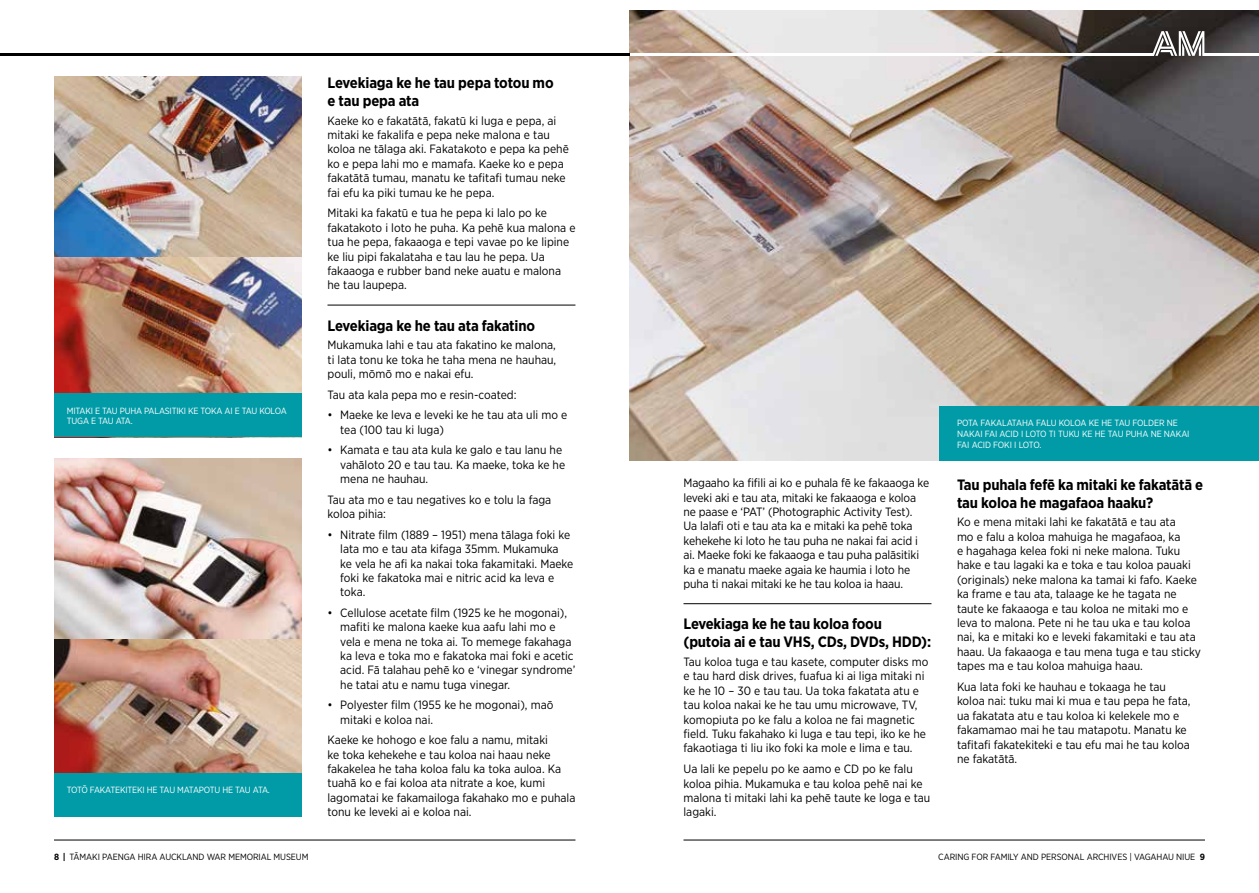
<style>
.page{position:relative;width:1259px;height:893px;background:#fff}
.page>*{position:absolute;margin:0;border:0;box-sizing:border-box;transform-origin:0 0}
.t1{font:700 15px/18px "Gotham Narrow";letter-spacing:-.01em;color:#000}
.t2{font:12px/14.4px "Gotham Narrow";color:#000}
.t3{font:9px/10.8px "Gotham Narrow";letter-spacing:-.02em;color:#fff}
.t4{font:9px "Gotham Narrow";letter-spacing:-.01em;color:#000}
.s1{font-weight:700}
</style>
<div class="page">
<hr style="left:327px;top:305px;width:248px;height:1px;background:#000">
<hr style="left:683px;top:603px;width:248px;height:1px;background:#000">
<img style="left:629px;top:11px;width:630px;height:450px">
<img style="left:54px;top:459px;width:248px;height:314px">
<img style="left:54px;top:77px;width:248px;height:317px">
<div style="left:54px;top:394px;width:248px;height:43px;background:#009ba7"></div>
<div style="left:54px;top:773px;width:248px;height:43px;background:#009ba7"></div>
<div style="left:940px;top:406px;width:319px;height:55px;background:#009ba7"></div>
<svg style="left:1151px;top:31px;width:53px;height:25px"></svg>
<hr style="left:629px;top:54px;width:524px;height:2px;background:#fff">
<hr style="left:1203px;top:54px;width:56px;height:2px;background:#fff">
<hr style="left:0;top:54px;width:629px;height:2px;background:#000">
<hr style="left:54px;top:840px;width:521px;height:1px;background:#000">
<hr style="left:683px;top:840px;width:522px;height:1px;background:#000">
<p class="t3" style="left:67px;top:405px;width:221px">MITAKI E TAU PUHA PALASITIKI KE TOKA AI E TAU KOLOA<br>TUGA E TAU ATA.</p>
<p class="t3" style="left:67px;top:784px;width:205px">TOTŌ FAKATEKITEKI HE TAU MATAPOTU HE TAU ATA.</p>
<p class="t1" style="left:327px;top:74px;width:228px">Levekiaga ke he tau pepa totou mo e tau pepa ata</p>
<p class="t2" style="left:327px;top:113px;width:243px">Kaeke ko e fakatātā, fakatū ki luga e pepa, ai mitaki ke fakalifa e pepa neke malona e tau koloa ne tālaga aki. Fakatakoto e pepa ka pehē ko e pepa lahi mo e mamafa. Kaeke ko e pepa fakatātā tumau, manatu ke tafitafi tumau neke fai efu ka piki tumau ke he pepa.</p>
<p class="t2" style="left:327px;top:206px;width:249px">Mitaki ka fakatū e tua he pepa ki lalo po ke fakatakoto i loto he puha. Ka pehē kua malona e tua he pepa, fakaaoga e tepi vavae po ke lipine ke liu pipi fakalataha e tau lau he pepa. Ua fakaaoga e rubber band neke auatu e malona he tau laupepa.</p>
<p class="t1" style="left:327px;top:316px;width:209px">Levekiaga ke he tau ata fakatino</p>
<p class="t2" style="left:327px;top:338px;width:230px;text-align:justify">Mukamuka lahi e tau ata fakatino ke malona, ti lata tonu ke toka he taha mena ne hauhau, pouli, mōmō mo e nakai efu.</p>
<p class="t2" style="left:327px;top:387px;width:190px">Tau ata kala pepa mo e resin-coated:</p>
<p class="t2" style="left:340px;top:408px;width:228px;text-indent:-13px">• Maeke ke leva e leveki ke he tau ata uli mo e tea (100 tau ki luga)</p>
<p class="t2" style="left:340px;top:443px;width:226px;text-indent:-13px">• Kamata e tau ata kula ke galo e tau lanu he vahāloto 20 e tau tau. Ka maeke, toka ke he mena ne hauhau.</p>
<p class="t2" style="left:327px;top:492px;width:225px">Tau ata mo e tau negatives ko e tolu la faga koloa pihia:</p>
<p class="t2" style="left:340px;top:527px;width:235px;text-indent:-13px">• Nitrate film (1889 – 1951) mena tālaga foki ke lata mo e tau ata kifaga 35mm. Mukamuka ke vela he afi ka nakai toka fakamitaki. Maeke foki ke fakatoka mai e nitric acid ka leva e toka.</p>
<p class="t2" style="left:340px;top:605px;width:237px;text-indent:-13px">• Cellulose acetate film (1925 ke he mogonai), mafiti ke malona kaeke kua aafu lahi mo e vela e mena ne toka ai. To memege fakahaga ka leva e toka mo e fakatoka mai foki e acetic acid. Fā talahau pehē ko e ‘vinegar syndrome’ he tatai atu e namu tuga vinegar.</p>
<p class="t2" style="left:340px;top:697px;width:215px;text-indent:-13px">• Polyester film (1955 ke he mogonai), maō mitaki e koloa nai.</p>
<p class="t2" style="left:327px;top:733px;width:249px">Kaeke ke hohogo e koe falu a namu, mitaki<br>ke toka kehekehe e tau koloa nai haau neke fakakelea he taha koloa falu ka toka auloa. Ka tuahā ko e fai koloa ata nitrate a koe, kumi lagomatai ke fakamailoga fakahako mo e puhala tonu ke leveki ai e koloa nai.</p>
<p class="t2" style="left:683px;top:476px;width:247px">Magaaho ka fifili ai ko e puhala fē ke fakaaoga ke leveki aki e tau ata, mitaki ke fakaaoga e koloa ne paase e ‘PAT’ (Photographic Activity Test).<br>Ua lalafi oti e tau ata ka e mitaki ka pehē toka kehekehe ki loto he tau puha ne nakai fai acid i ai. Maeke foki ke fakaaoga e tau puha palāsitiki ka e manatu maeke agaia ke haumia i loto he puha ti nakai mitaki ke he tau koloa ia haau.</p>
<p class="t1" style="left:683px;top:615px;width:249px">Levekiaga ke he tau koloa foou (putoia ai e tau VHS, CDs, DVDs, HDD):</p>
<p class="t2" style="left:683px;top:654px;width:246px">Tau koloa tuga e tau kasete, computer disks mo e tau hard disk drives, fuafua ki ai liga mitaki ni ke he 10 – 30 e tau tau. Ua toka fakatata atu e tau koloa nakai ke he tau umu microwave, TV, komopiuta po ke falu a koloa ne fai magnetic field. Tuku fakahako ki luga e tau tepi, iko ke he fakaotiaga ti liu iko foki ka mole e lima e tau.</p>
<p class="t2" style="left:683px;top:762px;width:248px">Ua lali ke pepelu po ke aamo e CD po ke falu koloa pihia. Mukamuka e tau koloa pehē nai ke malona ti mitaki lahi ka pehē taute ke loga e tau lagaki.</p>
<p class="t3" style="left:957px;top:417px;width:234px">POTA FAKALATAHA FALU KOLOA KE HE TAU FOLDER NE<br>NAKAI FAI ACID I LOTO TI TUKU KE HE TAU PUHA NE NAKAI<br>FAI ACID FOKI I LOTO.</p>
<p class="t1" style="left:957px;top:475px;width:248px">Tau puhala fefē ka mitaki ke fakatātā e tau koloa he magafaoa haaku?</p>
<p class="t2" style="left:957px;top:515px;width:245px">Ko e mena mitaki lahi ke fakatātā e tau ata<br>mo e falu a koloa mahuiga he magafaoa, ka<br>e hagahaga kelea foki ni neke malona. Tuku hake e tau lagaki ka e toka e tau koloa pauaki (originals) neke malona ka tamai ki fafo. Kaeke ka frame e tau ata, talaage ke he tagata ne taute ke fakaaoga e tau koloa ne mitaki mo e leva to malona. Pete ni he tau uka e tau koloa nai, ka e mitaki ko e leveki fakamitaki e tau ata haau. Ua fakaaoga e tau mena tuga e tau sticky tapes ma e tau koloa mahuiga haau.</p>
<p class="t2" style="left:957px;top:679px;width:235px">Kua lata foki ke hauhau e tokaaga he tau koloa nai: tuku mai ki mua e tau pepa he fata, ua fakatata atu e tau koloa ki kelekele mo e fakamamao mai he tau matapotu. Manatu ke tafitafi fakatekiteki e tau efu mai he tau koloa ne fakatātā.</p>
<p class="t4" style="left:54px;top:851px;width:256px"><span class="s1">8 |</span> TĀMAKI PAENGA HIRA AUCKLAND WAR MEMORIAL MUSEUM</p>
<p class="t4" style="left:938px;top:851px;width:268px">CARING FOR FAMILY AND PERSONAL ARCHIVES | VAGAHAU NIUE <span class="s1">9</span></p>
</div>
